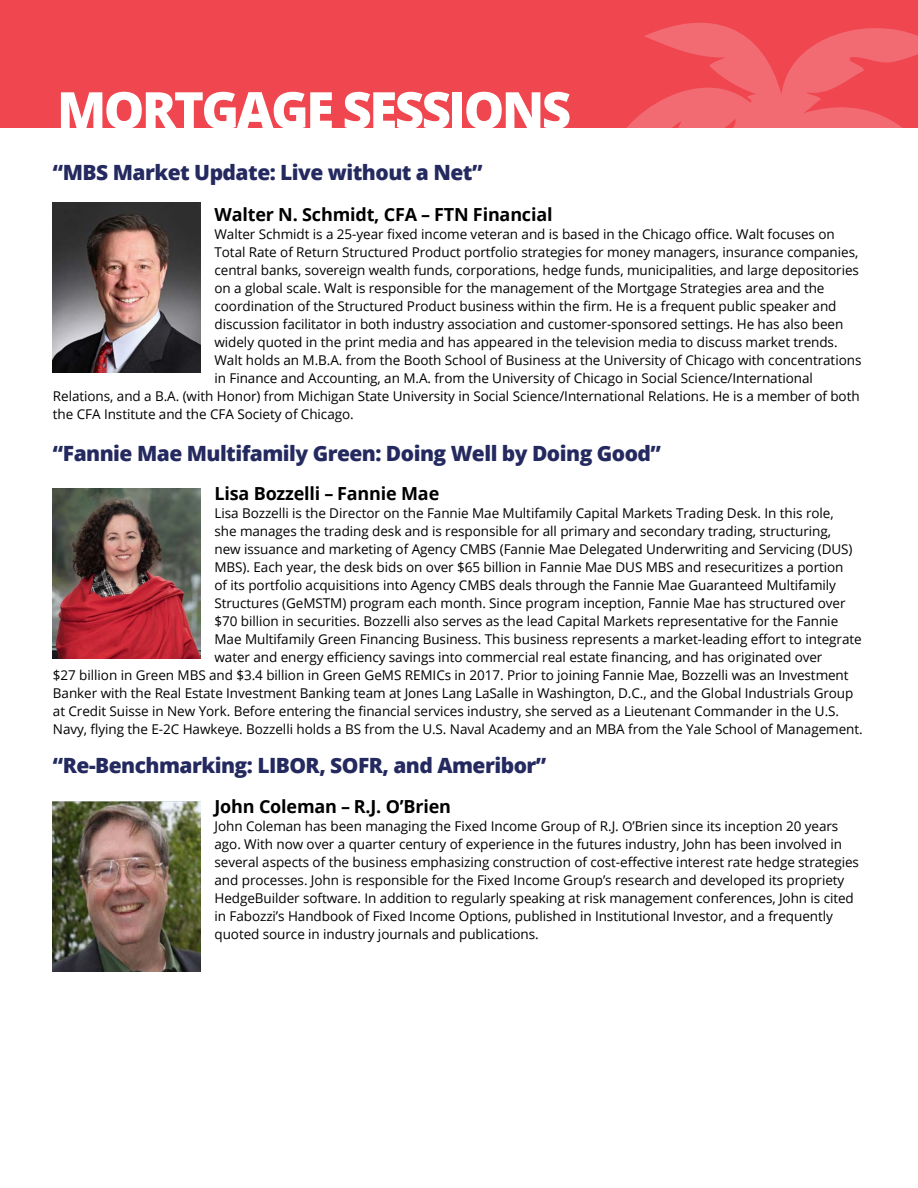
<style>
.page{position:relative;width:918px;height:1188px;background:#fff}
.page>*{position:absolute;margin:0;border:0;box-sizing:border-box;transform-origin:0 0}
.t1{font:800 51px "Open Sans";letter-spacing:-.05em;color:#fff}
.t2{font:800 21px "Open Sans";letter-spacing:-.025em;color:#24295f}
.t3{font:700 18px "Open Sans";letter-spacing:-.01em;color:#000}
.t4{font:13.5px/18px "Open Sans";letter-spacing:-.005em;color:#000}
</style>
<div class="page">
<div style="left:0;top:0;width:918px;height:127px;background:#ef4650"></div>
<svg style="left:601px;top:23px;width:317px;height:105px"></svg>
<svg style="left:824px;top:104px;width:63px;height:24px"></svg>
<img style="left:52px;top:202px;width:149px;height:170px">
<img style="left:52px;top:802px;width:149px;height:170px">
<img style="left:52px;top:488px;width:149px;height:170px">
<h1 class="t1" style="left:57px;top:71px;width:516px">MORTGAGE SESSIONS</h1>
<h2 class="t2" style="left:53px;top:157px;width:431px">“MBS Market Update: Live without a Net”</h2>
<h3 class="t3" style="left:214px;top:201px;width:340px">Walter N. Schmidt, CFA – FTN Financial</h3>
<p class="t4" style="left:214px;top:224px;width:622px">Walter Schmidt is a 25-year fixed income veteran and is based in the Chicago office. Walt focuses on</p>
<p class="t4" style="left:214px;top:242px;width:645px">Total Rate of Return Structured Product portfolio strategies for money managers, insurance companies,</p>
<p class="t4" style="left:214px;top:260px;width:646px">central banks, sovereign wealth funds, corporations, hedge funds, municipalities, and large depositories</p>
<p class="t4" style="left:214px;top:278px;width:612px">on a global scale. Walt is responsible for the management of the Mortgage Strategies area and the</p>
<p class="t4" style="left:214px;top:296px;width:624px">coordination of the Structured Product business within the firm. He is a frequent public speaker and</p>
<p class="t4" style="left:214px;top:314px;width:630px">discussion facilitator in both industry association and customer-sponsored settings. He has also been</p>
<p class="t4" style="left:214px;top:332px;width:625px">widely quoted in the print media and has appeared in the television media to discuss market trends.</p>
<p class="t4" style="left:214px;top:350px;width:648px">Walt holds an M.B.A. from the Booth School of Business at the University of Chicago with concentrations</p>
<p class="t4" style="left:214px;top:368px;width:600px">in Finance and Accounting, an M.A. from the University of Chicago in Social Science/International</p>
<p class="t4" style="left:53px;top:386px;width:808px">Relations, and a B.A. (with Honor) from Michigan State University in Social Science/International Relations. He is a member of both</p>
<p class="t4" style="left:53px;top:404px;width:302px">the CFA Institute and the CFA Society of Chicago.</p>
<h2 class="t2" style="left:53px;top:437px;width:610px">“Fannie Mae Multifamily Green: Doing Well by Doing Good”</h2>
<h3 class="t3" style="left:214px;top:481px;width:226px">Lisa Bozzelli – Fannie Mae</h3>
<p class="t4" style="left:214px;top:504px;width:621px">Lisa Bozzelli is the Director on the Fannie Mae Multifamily Capital Markets Trading Desk. In this role,</p>
<p class="t4" style="left:214px;top:522px;width:618px">she manages the trading desk and is responsible for all primary and secondary trading, structuring,</p>
<p class="t4" style="left:214px;top:540px;width:640px">new issuance and marketing of Agency CMBS (Fannie Mae Delegated Underwriting and Servicing (DUS)</p>
<p class="t4" style="left:214px;top:558px;width:631px">MBS). Each year, the desk bids on over $65 billion in Fannie Mae DUS MBS and resecuritizes a portion</p>
<p class="t4" style="left:214px;top:576px;width:623px">of its portfolio acquisitions into Agency CMBS deals through the Fannie Mae Guaranteed Multifamily</p>
<p class="t4" style="left:214px;top:594px;width:633px">Structures (GeMSTM) program each month. Since program inception, Fannie Mae has structured over</p>
<p class="t4" style="left:214px;top:612px;width:625px">$70 billion in securities. Bozzelli also serves as the lead Capital Markets representative for the Fannie</p>
<p class="t4" style="left:214px;top:630px;width:649px">Mae Multifamily Green Financing Business. This business represents a market-leading effort to integrate</p>
<p class="t4" style="left:214px;top:648px;width:609px">water and energy efficiency savings into commercial real estate financing, and has originated over</p>
<p class="t4" style="left:53px;top:666px;width:797px">$27 billion in Green MBS and $3.4 billion in Green GeMS REMICs in 2017. Prior to joining Fannie Mae, Bozzelli was an Investment</p>
<p class="t4" style="left:53px;top:684px;width:802px">Banker with the Real Estate Investment Banking team at Jones Lang LaSalle in Washington, D.C., and the Global Industrials Group</p>
<p class="t4" style="left:53px;top:702px;width:788px">at Credit Suisse in New York. Before entering the financial services industry, she served as a Lieutenant Commander in the U.S.</p>
<p class="t4" style="left:53px;top:720px;width:811px">Navy, flying the E-2C Hawkeye. Bozzelli holds a BS from the U.S. Naval Academy and an MBA from the Yale School of Management.</p>
<h2 class="t2" style="left:53px;top:750px;width:495px">“Re-Benchmarking: LIBOR, SOFR, and Ameribor”</h2>
<h3 class="t3" style="left:214px;top:794px;width:238px">John Coleman – R.J. O’Brien</h3>
<p class="t4" style="left:214px;top:817px;width:646px">John Coleman has been managing the Fixed Income Group of R.J. O’Brien since its inception 20 years ago. With now over a quarter century of experience in the futures industry, John has been involved in several aspects of the business emphasizing construction of cost-effective interest rate hedge strategies and processes. John is responsible for the Fixed Income Group’s research and developed its propriety HedgeBuilder software. In addition to regularly speaking at risk management conferences, John is cited in Fabozzi’s Handbook of Fixed Income Options, published in Institutional Investor, and a frequently quoted source in industry journals and publications.</p>
</div>
